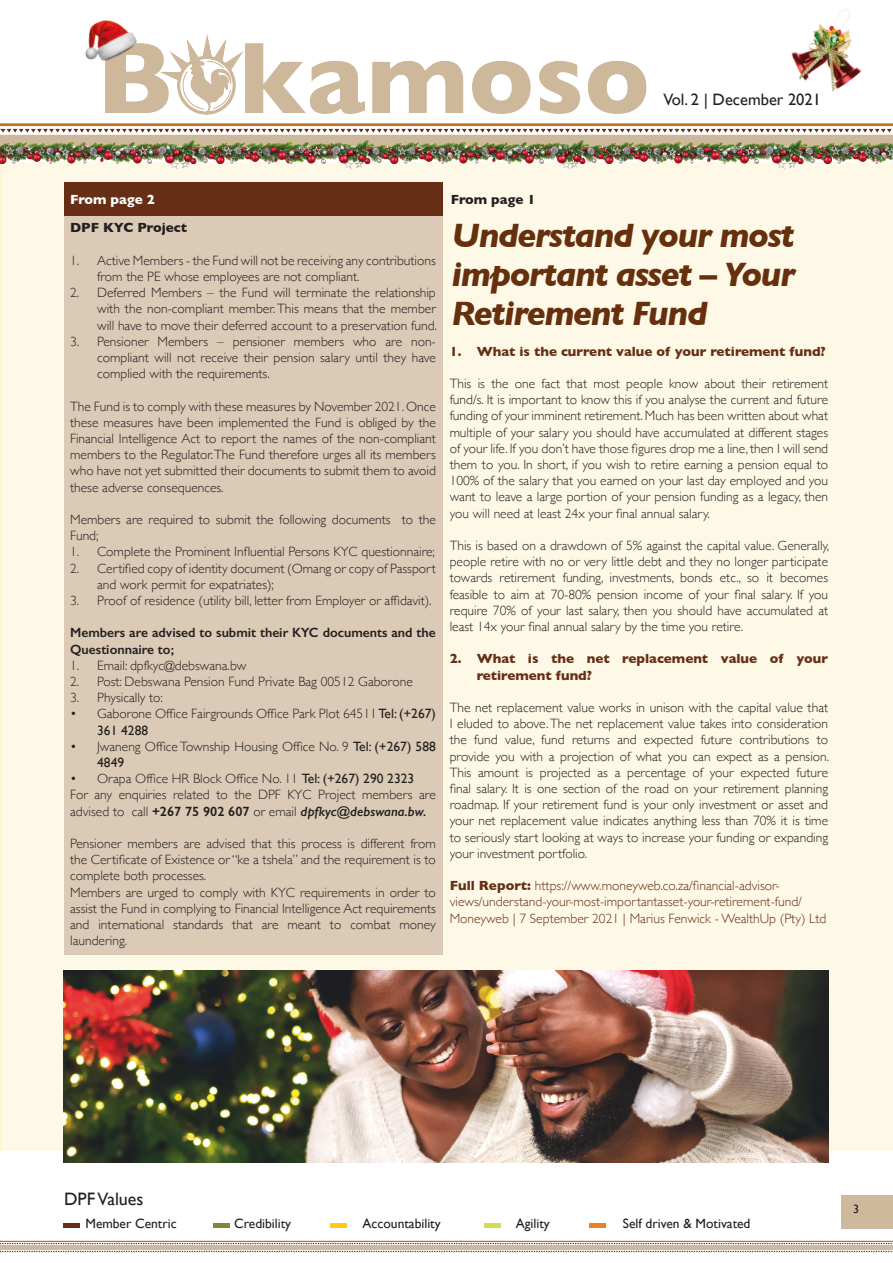
<style>
.page{position:relative;width:893px;height:1263px;background:#fff}
.page>*{position:absolute;margin:0;border:0;box-sizing:border-box;transform-origin:0 0}
.t1{font:italic 700 34.5px/39px "Gill Sans";letter-spacing:-.04em;color:#662f0d;text-align:justify}
.t2{font:18px "Gill Sans";color:#231f20}
.t3{font:16.5px "Gill Sans";color:#231f20}
.t4{font:300 13.5px/16.2px "Gill Sans";color:#231f20;text-align:justify}
.t5{font:300 13.5px/16.2px "Gill Sans";color:#662e14}
.t6{font:700 13.5px/16.2px "Gill Sans";color:#662e14}
.t7{font:13.5px "Gill Sans";color:#231f20}
.t8{font:600 13.5px/16.2px "Gill Sans";color:#231f20}
.t9{font:700 13.5px "Gill Sans";color:#231f20}
.t10{font:700 13.5px "Gill Sans";color:#fff}
.t11{font:12px "Gill Sans";color:#231f20}
.s1{font-weight:400}
.s2{font-weight:600}
.s3{font-weight:600;font-style:italic}
.s4{font-weight:700}
</style>
<div class="page">
<img style="left:0;top:34px;width:893px;height:103px">
<svg style="left:0;top:1241px;width:893px;height:11px"></svg>
<div style="left:0;top:163px;width:893px;height:988px;background:#fef9e7"></div>
<hr style="left:0;top:163px;width:1px;height:988px;background:#feca14">
<hr style="left:64px;top:1223px;width:16px;height:4px;background:#662e14">
<hr style="left:213px;top:1223px;width:16px;height:4px;background:#808735">
<hr style="left:330px;top:1223px;width:16px;height:4px;background:#feca14">
<hr style="left:484px;top:1223px;width:17px;height:4px;background:#d5d953">
<hr style="left:589px;top:1223px;width:17px;height:4px;background:#f07f24">
<div style="left:842px;top:1195px;width:51px;height:34px;background:#ceb99c"></div>
<img style="left:79px;top:20px;width:61px;height:46px">
<img style="left:0;top:137px;width:262px;height:35px">
<img style="left:262px;top:137px;width:307px;height:32px">
<img style="left:569px;top:137px;width:324px;height:32px">
<img style="left:770px;top:9px;width:117px;height:101px">
<div style="left:64px;top:183px;width:378px;height:772px;background:#dbcab5"></div>
<div style="left:64px;top:183px;width:378px;height:33px;background:#662e14"></div>
<img style="left:64px;top:971px;width:764px;height:191px">
<p class="t10" style="left:70px;top:189px;width:86px">From page 2</p>
<p class="t9" style="left:451px;top:189px;width:86px">From page 1</p>
<p class="t3" style="left:663px;top:90px;width:159px">Vol. 2 | December 2021</p>
<p class="t9" style="left:70px;top:217px;width:118px">DPF KYC Project</p>
<p class="t4" style="left:97px;top:252px;width:340px;text-indent:-27px">1. Active Members - the Fund will not be receiving any contributions from the PE whose employees are not compliant.</p>
<p class="t4" style="left:97px;top:284px;width:341px;text-indent:-27px">2. Deferred Members – the Fund will terminate the relationship with the non-compliant member. This means that the member will have to move their deferred account to a preservation fund.</p>
<p class="t4" style="left:97px;top:333px;width:340px;text-indent:-27px">3. Pensioner Members – pensioner members who are non&shy;compliant will not receive their pension salary until they have complied with the requirements.</p>
<p class="t4" style="left:70px;top:397px;width:367px">The Fund is to comply with these measures by November 2021. Once these measures have been implemented the Fund is obliged by the Financial Intelligence Act to report the names of the non-compliant members to the Regulator. The Fund therefore urges all its members who have not yet submitted their documents to submit them to avoid these adverse consequences.</p>
<p class="t4" style="left:70px;top:511px;width:367px">Members are required to submit the following documents to the<br>Fund;</p>
<p class="t4" style="left:70px;top:543px;width:366px">1. Complete the Prominent Influential Persons KYC questionnaire;</p>
<p class="t4" style="left:97px;top:559px;width:340px;text-indent:-27px">2. Certified copy of identity document (Omang or copy of Passport and work permit for expatriates);</p>
<p class="t4" style="left:70px;top:592px;width:363px">3. Proof of residence (utility bill, letter from Employer or affidavit).</p>
<p class="t8" style="left:70px;top:625px;width:367px">Members are advised to submit their KYC documents and the<br>Questionnaire to;</p>
<p class="t4" style="left:70px;top:657px;width:178px">1. Email: dpfkyc@debswana.bw</p>
<p class="t4" style="left:70px;top:673px;width:344px">2. Post: Debswana Pension Fund Private Bag 00512 Gaborone</p>
<p class="t4" style="left:70px;top:689px;width:94px">3. Physically to:</p>
<p class="t4" style="left:97px;top:705px;width:340px;text-indent:-27px">• Gaborone Office Fairgrounds Office Park Plot 64511 <span class="s1">Tel: (+267)<br>361 4288</span></p>
<p class="t4" style="left:97px;top:738px;width:340px;text-indent:-27px">• Jwaneng Office Township Housing Office No. 9 <span class="s1">Tel: (+267) 588<br>4849</span></p>
<p class="t4" style="left:70px;top:770px;width:346px">• Orapa Office HR Block Office No. 11 <span class="s1">Tel: (+267) 290 2323</span></p>
<p class="t4" style="left:70px;top:786px;width:367px">For any enquiries related to the DPF KYC Project members are advised to call <span class="s2">+267 75 902 607</span> or email <span class="s3">dpfkyc@debswana.bw.</span></p>
<p class="t4" style="left:70px;top:835px;width:367px">Pensioner members are advised that this process is different from the Certificate of Existence or “ke a tshela” and the requirement is to complete both processes.</p>
<p class="t4" style="left:70px;top:883px;width:367px">Members are urged to comply with KYC requirements in order to assist the Fund in complying to Financial Intelligence Act requirements and international standards that are meant to combat money laundering.</p>
<p class="t1" style="left:451px;top:215px;width:345px">Understand your most important asset – Your Retirement Fund</p>
<p class="t6" style="left:450px;top:343px;width:378px">1. What is the current value of your retirement fund?</p>
<p class="t4" style="left:450px;top:375px;width:380px">This is the one fact that most people know about their retirement fund/s. It is important to know this if you analyse the current and future funding of your imminent retirement. Much has been written about what multiple of your salary you should have accumulated at different stages of your life. If you don’t have those figures drop me a line, then I will send them to you. In short, if you wish to retire earning a pension equal to 100% of the salary that you earned on your last day employed and you want to leave a large portion of your pension funding as a legacy, then you will need at least 24x your final annual salary.</p>
<p class="t4" style="left:450px;top:537px;width:381px">This is based on a drawdown of 5% against the capital value. Generally, people retire with no or very little debt and they no longer participate towards retirement funding, investments, bonds etc., so it becomes feasible to aim at 70-80% pension income of your final salary. If you require 70% of your last salary, then you should have accumulated at least 14x your final annual salary by the time you retire.</p>
<p class="t6" style="left:477px;top:650px;width:353px;text-indent:-27px">2. What is the net replacement value of your retirement fund?</p>
<p class="t4" style="left:450px;top:699px;width:381px">The net replacement value works in unison with the capital value that I eluded to above. The net replacement value takes into consideration the fund value, fund returns and expected future contributions to provide you with a projection of what you can expect as a pension.<br>This amount is projected as a percentage of your expected future final salary. It is one section of the road on your retirement planning roadmap. If your retirement fund is your only investment or asset and your net replacement value indicates anything less than 70% it is time to seriously start looking at ways to increase your funding or expanding your investment portfolio.</p>
<p class="t5" style="left:450px;top:877px;width:378px"><span class="s4">Full Report:</span> https://www.moneyweb.co.za/financial-advisor&shy;views/understand-your-most-importantasset-your-retirement-fund/<br>Moneyweb | 7 September 2021 | Marius Fenwick - WealthUp (Pty) Ltd</p>
<h2 class="t2" style="left:64px;top:1188px;width:81px">DPF Values</h2>
<p class="t7" style="left:85px;top:1216px;width:93px">Member Centric</p>
<p class="t7" style="left:234px;top:1216px;width:58px">Credibility</p>
<p class="t7" style="left:363px;top:1216px;width:80px">Accountability</p>
<p class="t7" style="left:516px;top:1216px;width:36px">Agility</p>
<p class="t7" style="left:623px;top:1216px;width:129px">Self driven &amp; Motivated</p>
<p class="t11" style="left:853px;top:1202px;width:7px">3</p>
</div>
